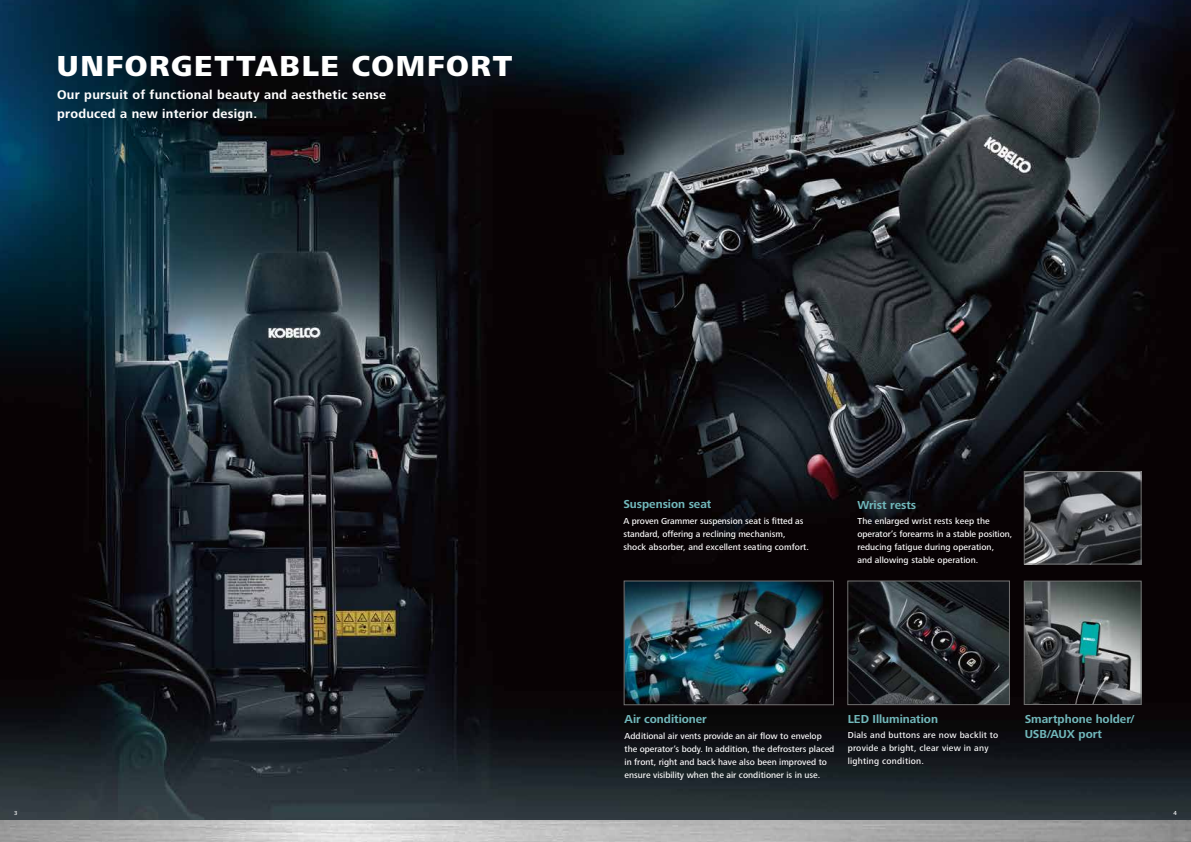
<style>
.page{position:relative;width:1191px;height:842px;background:#fff}
.page>*{position:absolute;margin:0;border:0;box-sizing:border-box;transform-origin:0 0}
.t1{font:800 30px "Frutiger Next Pro";letter-spacing:.055em;color:#fff}
.t2{font:700 13px/19px "Frutiger Next Pro";letter-spacing:.02em;color:#fff}
.t3{font:700 12px/15px "Frutiger Next Pro";letter-spacing:-.005em;color:#71b8bb}
.t4{font:500 9px/13px "Frutiger Next Pro";color:#fff}
.t5{font:500 9px/13px "Frutiger Next Pro";letter-spacing:.025em;color:#fff}
.t6{font:500 6px "Frutiger Next Pro";color:#fff}
</style>
<div class="page">
<img style="left:0;top:0;width:1191px;height:821px">
<img style="left:849px;top:582px;width:159px;height:121px">
<div style="left:847px;top:580px;width:163px;height:125px;border:1px solid #727171"></div>
<img style="left:1025px;top:583px;width:114px;height:120px">
<div style="left:1023px;top:581px;width:118px;height:124px;border:1px solid #727171"></div>
<img style="left:1025px;top:473px;width:114px;height:89px">
<div style="left:1023px;top:471px;width:118px;height:93px;border:1px solid #727171"></div>
<img style="left:625px;top:582px;width:207px;height:121px">
<div style="left:623px;top:580px;width:211px;height:125px;border:1px solid #727171"></div>
<h1 class="t1" style="left:57px;top:49px;width:457px">UNFORGETTABLE COMFORT</h1>
<h2 class="t2" style="left:57px;top:85px;width:331px">Our pursuit of functional beauty and aesthetic sense produced a new interior design.</h2>
<h3 class="t3" style="left:623px;top:497px;width:89px">Suspension seat</h3>
<p class="t4" style="left:623px;top:514px;width:187px">A proven Grammer suspension seat is fitted as standard, offering a reclining mechanism, shock absorber, and excellent seating comfort.</p>
<h3 class="t3" style="left:857px;top:497px;width:60px">Wrist rests</h3>
<p class="t4" style="left:857px;top:515px;width:156px">The enlarged wrist rests keep the operator’s forearms in a stable position, reducing fatigue during operation,<br>and allowing stable operation.</p>
<h3 class="t3" style="left:624px;top:711px;width:84px">Air conditioner</h3>
<p class="t4" style="left:624px;top:729px;width:211px">Additional air vents provide an air flow to envelop the operator’s body. In addition, the defrosters placed in front, right and back have also been improved to ensure visibility when the air conditioner is in use.</p>
<h3 class="t3" style="left:847px;top:711px;width:92px">LED Illumination</h3>
<p class="t5" style="left:847px;top:729px;width:152px">Dials and buttons are now backlit to provide a bright, clear view in any lighting condition.</p>
<h3 class="t3" style="left:1024px;top:711px;width:111px">Smartphone holder/<br>USB/AUX port</h3>
<p class="t6" style="left:14px;top:810px;width:5px">3</p>
<p class="t6" style="left:1173px;top:810px;width:5px">4</p>
</div>
